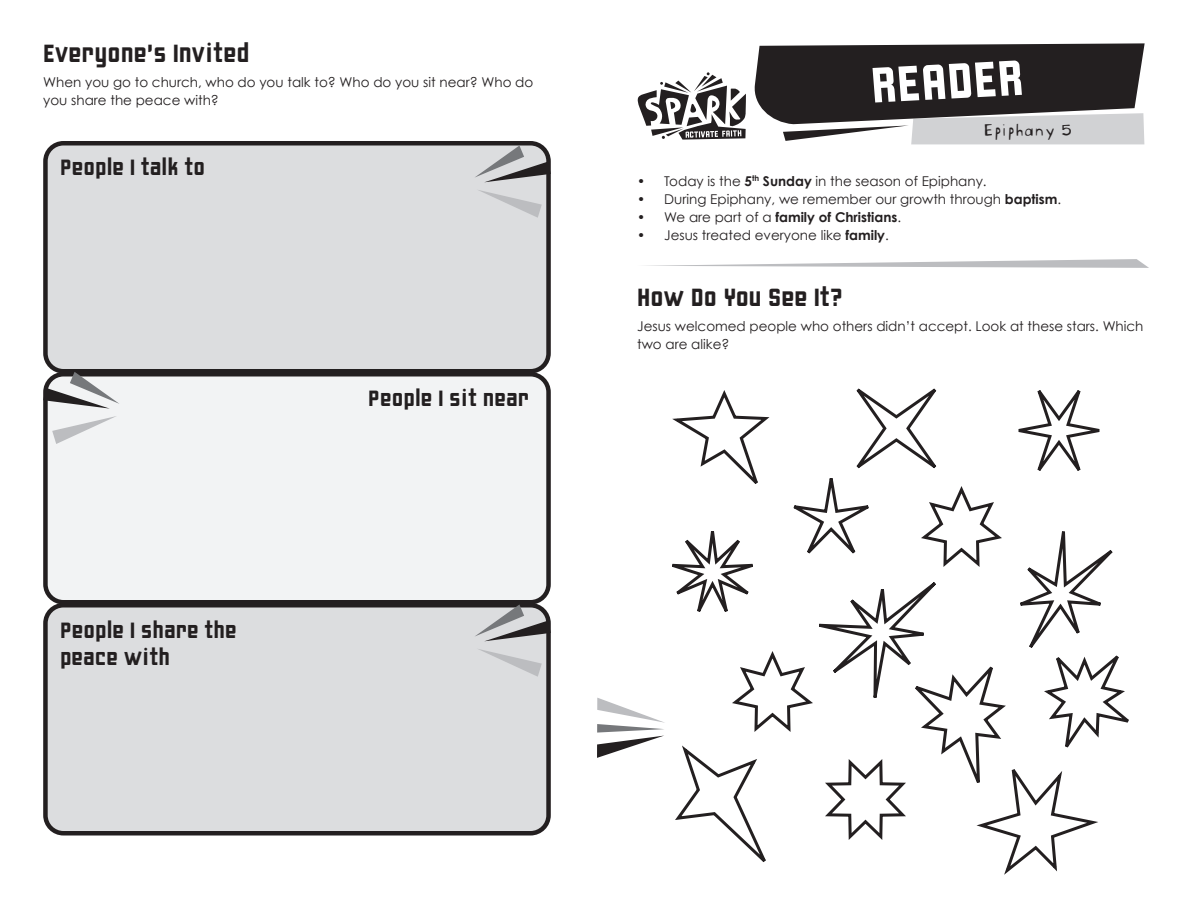
<style>
.page{position:relative;width:1188px;height:918px;background:#fff}
.page>*{position:absolute;margin:0;border:0;box-sizing:border-box;transform-origin:0 0}
.t1{font:54px "Liquorstore";color:#fff}
.t2{font:27px "Liquorstore";color:#231f20}
.t3{font:24px/27px "Liquorstore";color:#231f20}
.t4{font:18px "Blockhead Uplugged";color:#231f20}
.t5{font:13.5px/18px "Century Gothic";color:#231f20}
.t6{font:700 13.5px "Century Gothic";color:#231f20}
.s1{font-weight:700}
.s2{font-weight:400}
</style>
<div class="page">
<svg style="left:754px;top:43px;width:391px;height:101px;background:#5b585a"></svg>
<svg style="left:637px;top:72px;width:109px;height:68px"></svg>
<svg style="left:646px;top:259px;width:503px;height:9px"></svg>
<div style="left:45px;top:605px;width:504px;height:228px;background:#dcdddf;border-radius:18px"></div>
<div style="left:43px;top:603px;width:508px;height:233px;border:4px solid #231f20;border-radius:18px"></div>
<div style="left:45px;top:374px;width:504px;height:228px;background:#f2f3f4;border-radius:18px"></div>
<div style="left:43px;top:372px;width:508px;height:232px;border:4px solid #231f20;border-radius:18px"></div>
<div style="left:45px;top:143px;width:504px;height:228px;background:#dcdddf;border-radius:18px"></div>
<div style="left:43px;top:141px;width:508px;height:232px;border:4px solid #231f20;border-radius:18px"></div>
<svg style="left:474px;top:145px;width:77px;height:37px"></svg>
<svg style="left:478px;top:190px;width:64px;height:28px"></svg>
<svg style="left:43px;top:372px;width:77px;height:37px"></svg>
<svg style="left:52px;top:416px;width:64px;height:28px"></svg>
<svg style="left:474px;top:604px;width:77px;height:37px"></svg>
<svg style="left:478px;top:649px;width:64px;height:28px"></svg>
<svg style="left:597px;top:388px;width:532px;height:487px"></svg>
<h2 class="t2" style="left:43px;top:39px;width:208px">Everyone’s Invited</h2>
<p class="t5" style="left:43px;top:73px;width:492px">When you go to church, who do you talk to? Who do you sit near? Who do you share the peace with?</p>
<h3 class="t3" style="left:60px;top:154px;width:147px">People I talk to</h3>
<h3 class="t3" style="left:60px;top:618px;width:178px">People I share the peace with</h3>
<h3 class="t3" style="left:368px;top:385px;width:163px">People I sit near</h3>
<h1 class="t1" style="left:870px;top:57px;width:154px;rotate:-3deg">READER</h1>
<h3 class="t4" style="left:983px;top:115px;width:90px">Epiphany 5</h3>
<p class="t5" style="left:637px;top:172px;width:351px">• Today is the <span class="s1">5</span><sup>th</sup> <span class="s1">Sunday</span> in the season of Epiphany.</p>
<p class="t5" style="left:637px;top:190px;width:426px">• During Epiphany, we remember our growth through <span class="s1">baptism</span>.</p>
<p class="t6" style="left:637px;top:208px;width:265px"><span class="s2">• We are part of a</span> family of Christians<span class="s2">.</span></p>
<p class="t5" style="left:637px;top:226px;width:253px">• Jesus treated everyone like <span class="s1">family</span>.</p>
<h2 class="t2" style="left:637px;top:283px;width:207px">How Do You See It?</h2>
<p class="t5" style="left:637px;top:317px;width:508px">Jesus welcomed people who others didn’t accept. Look at these stars. Which two are alike?</p>
</div>
